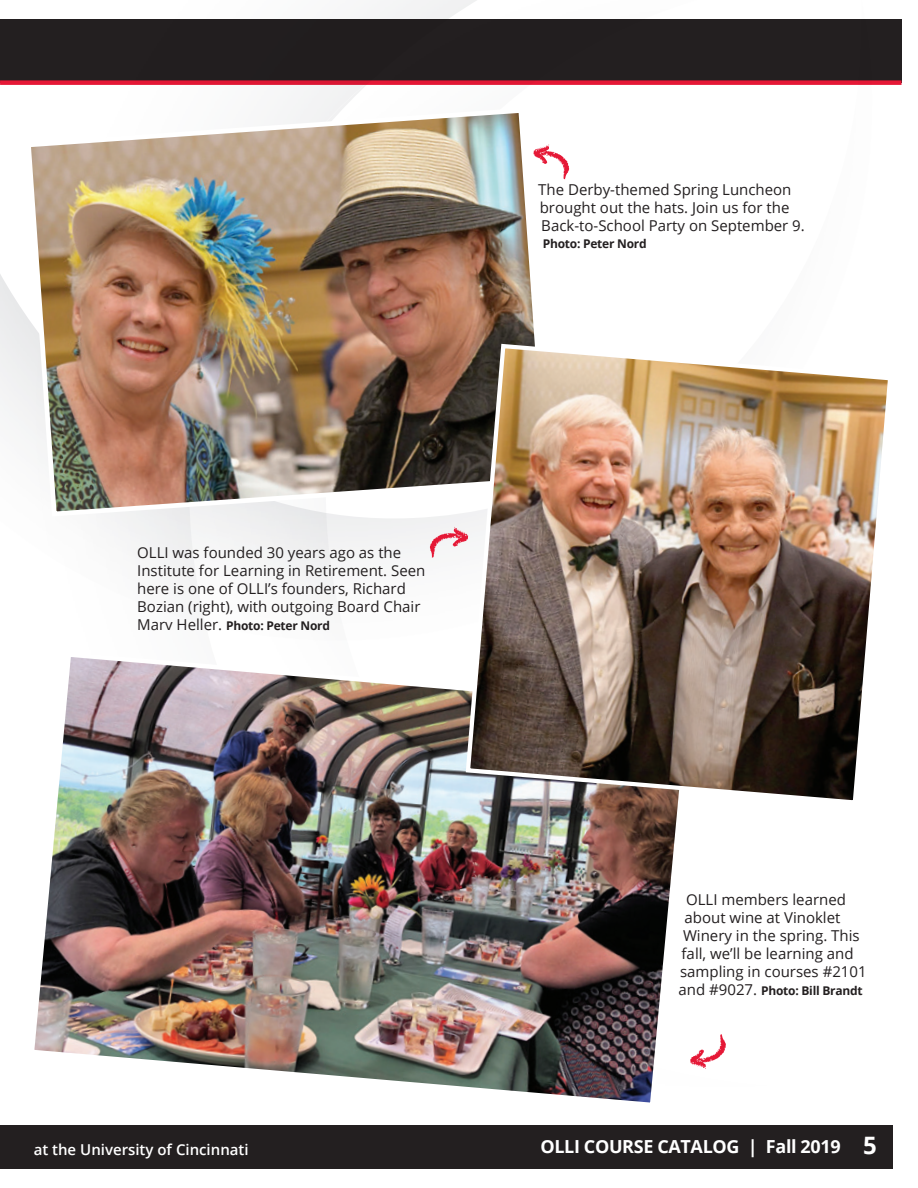
<style>
.page{position:relative;width:918px;height:1188px;background:#fff}
.page>*{position:absolute;margin:0;border:0;box-sizing:border-box;transform-origin:0 0}
.t1{font:700 18px "Open Sans";letter-spacing:-.02em;color:#fff}
.t2{font:15px/18px "Open Sans";color:#231f20}
.t3{font:600 15px "Open Sans";color:#fff}
.t4{font:700 12px "Open Sans";letter-spacing:-.02em;color:#231f20}
.s1{font-weight:400;font-size:15px}
.s2{font-size:24px}
</style>
<div class="page">
<div style="left:0;top:1125px;width:892px;height:44px;background:#231f20"></div>
<img style="left:0;top:19px;width:884px;height:409px">
<img style="left:36px;top:19px;width:797px;height:533px">
<img style="left:147px;top:0;width:558px;height:605px">
<img style="left:228px;top:68px;width:157px;height:37px">
<img style="left:34px;top:657px;width:644px;height:446px">
<img style="left:23px;top:105px;width:529px;height:414px">
<svg style="left:534px;top:145px;width:35px;height:34px"></svg>
<svg style="left:690px;top:1034px;width:36px;height:35px"></svg>
<img style="left:463px;top:342px;width:425px;height:465px">
<p class="t2" style="left:538px;top:180px;width:268px">The Derby-themed Spring Luncheon brought out the hats. Join us for the<br>Back-to-School Party on September 9.</p>
<p class="t4" style="left:543px;top:235px;width:105px">Photo: Peter Nord</p>
<p class="t2" style="left:137px;top:543px;width:290px">OLLI was founded 30 years ago as the Institute for Learning in Retirement. Seen here is one of OLLI’s founders, Richard Bozian (right), with outgoing Board Chair</p>
<p class="t4" style="left:137px;top:617px;width:194px"><span class="s1">Marv Heller.</span> Photo: Peter Nord</p>
<p class="t2" style="left:686px;top:890px;width:161px">OLLI members learned</p>
<p class="t2" style="left:685px;top:908px;width:157px">about wine at Vinoklet</p>
<p class="t2" style="left:683px;top:926px;width:178px">Winery in the spring. This</p>
<p class="t2" style="left:682px;top:944px;width:173px">fall, we’ll be learning and</p>
<p class="t2" style="left:680px;top:962px;width:188px">sampling in courses #2101</p>
<p class="t4" style="left:679px;top:982px;width:186px"><span class="s1">and #9027.</span> Photo: Bill Brandt</p>
<p class="t3" style="left:34px;top:1139px;width:216px">at the University of Cincinnati</p>
<p class="t1" style="left:540px;top:1134px;width:338px">OLLI COURSE CATALOG | Fall 2019 <span class="s2">5</span></p>
</div>
